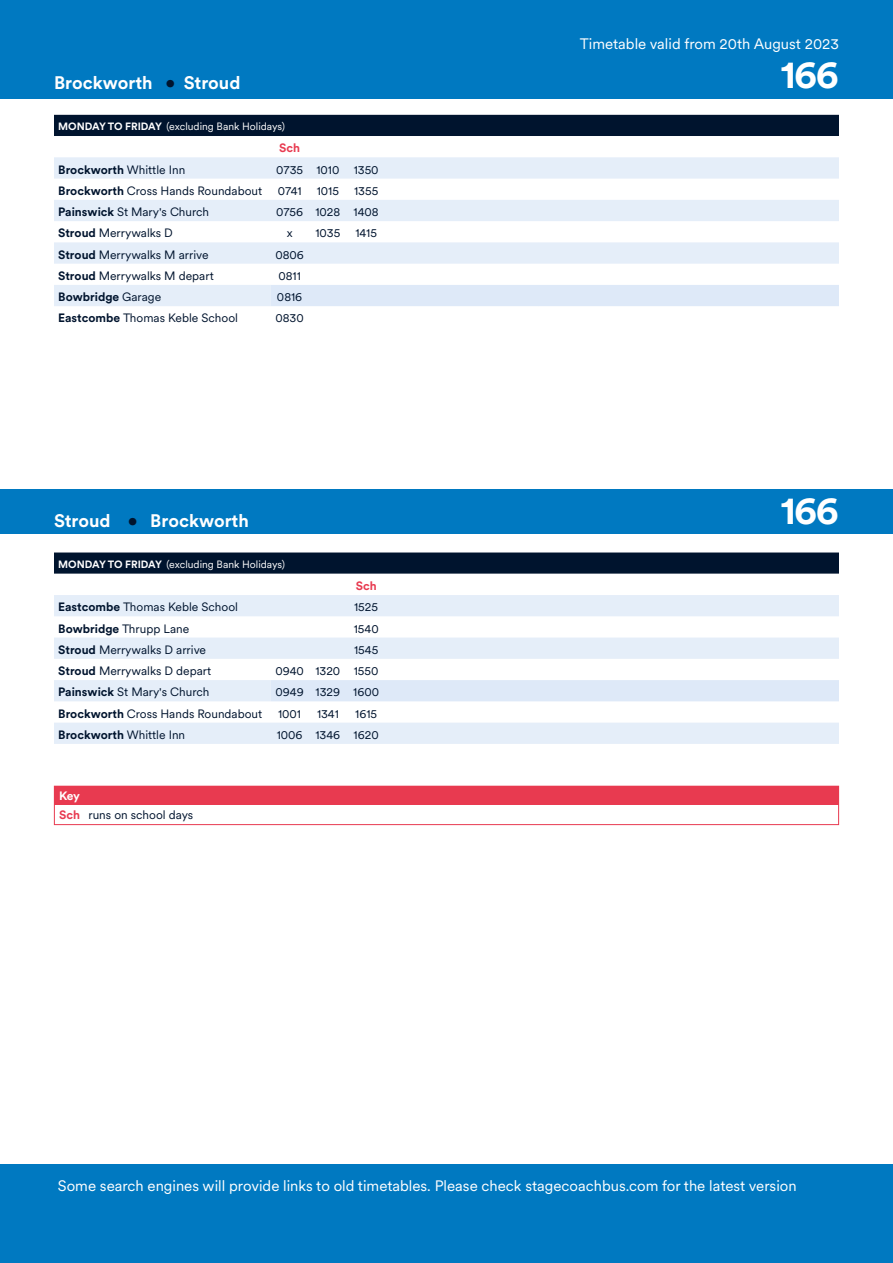
<style>
.page{position:relative;width:893px;height:1263px;background:#fff}
.page>*{position:absolute;margin:0;border:0;box-sizing:border-box;transform-origin:0 0}
.t1{font:700 39px "Stagecoach Circular";letter-spacing:-.04em;color:#fff}
.t2{font:700 18px "Stagecoach Circular";color:#fff}
.t3{font:15px "Stagecoach Circular";color:#fff}
.t4{font:12px/18.9px "Stagecoach Circular";color:#00142e}
.t5{font:700 12px "Stagecoach Circular";color:#00142e}
.t6{font:700 12px "Stagecoach Circular";color:#e83a50}
.t7{font:10.5px "Stagecoach Circular";color:#fff}
.s1{color:#00142e}
.s2{font-weight:700}
.s3{font-weight:400}
.s4{font-weight:700;color:#fff}
.s5{font-weight:700;color:#e83a50}
</style>
<div class="page">
<div style="left:54px;top:115px;width:785px;height:21px;background:#00142e"></div>
<svg style="left:54px;top:157px;width:785px;height:149px;fill:#edf3fb"></svg>
<div style="left:270px;top:285px;width:569px;height:21px;background:#dee9f8"></div>
<div style="left:0;top:0;width:893px;height:99px;background:#0079c1"></div>
<div style="left:0;top:1164px;width:893px;height:99px;background:#0079c1"></div>
<div style="left:0;top:489px;width:893px;height:45px;background:#0079c1"></div>
<svg style="left:54px;top:552px;width:785px;height:22px;background:#0a1d36"></svg>
<svg style="left:54px;top:595px;width:785px;height:149px;fill:#e7eff9"></svg>
<div style="left:270px;top:680px;width:569px;height:21px;background:#dee9f8"></div>
<div style="left:55px;top:786px;width:784px;height:19px;background:#e83a50"></div>
<div style="left:54px;top:786px;width:785px;height:39px;border:1px solid #e83a50"></div>
<h2 class="t2" style="left:54px;top:71px;width:188px">Brockworth <span class="s1">•</span> Stroud</h2>
<p class="t7" style="left:58px;top:120px;width:228px"><span class="s2">MONDAY TO FRIDAY</span> (excluding Bank Holidays)</p>
<p class="t6" style="left:279px;top:140px;width:22px">Sch</p>
<p class="t5" style="left:58px;top:161px;width:129px">Brockworth <span class="s3">Whittle Inn</span></p>
<p class="t4" style="left:276px;top:159px;width:104px">0735 1010 1350</p>
<p class="t4" style="left:58px;top:181px;width:206px"><span class="s2">Brockworth</span> Cross Hands Roundabout</p>
<p class="t4" style="left:278px;top:181px;width:25px">0741</p>
<p class="t4" style="left:317px;top:181px;width:24px">1015</p>
<p class="t4" style="left:354px;top:181px;width:26px">1355</p>
<p class="t4" style="left:58px;top:202px;width:152px"><span class="s2">Painswick</span> St Mary's Church</p>
<p class="t4" style="left:276px;top:202px;width:104px">0756 1028 1408</p>
<p class="t4" style="left:58px;top:223px;width:116px"><span class="s2">Stroud</span> Merrywalks D</p>
<p class="t4" style="left:287px;top:223px;width:7px">x</p>
<p class="t4" style="left:315px;top:223px;width:63px">1035 1415</p>
<p class="t4" style="left:58px;top:244px;width:152px"><span class="s2">Stroud</span> Merrywalks M arrive</p>
<p class="t4" style="left:275px;top:244px;width:30px">0806</p>
<p class="t4" style="left:58px;top:266px;width:157px"><span class="s2">Stroud</span> Merrywalks M depart</p>
<p class="t4" style="left:278px;top:266px;width:24px">0811</p>
<p class="t5" style="left:58px;top:289px;width:105px">Bowbridge <span class="s3">Garage</span></p>
<p class="t4" style="left:277px;top:287px;width:27px">0816</p>
<p class="t4" style="left:58px;top:308px;width:181px"><span class="s2">Eastcombe</span> Thomas Keble School</p>
<p class="t4" style="left:275px;top:308px;width:30px">0830</p>
<h2 class="t2" style="left:54px;top:508px;width:196px">Stroud <span class="s1">•</span> Brockworth</h2>
<p class="t7" style="left:58px;top:557px;width:228px"><span class="s2">MONDAY TO FRIDAY</span> (excluding Bank Holidays)</p>
<p class="t6" style="left:356px;top:577px;width:22px">Sch</p>
<p class="t4" style="left:58px;top:597px;width:181px"><span class="s2">Eastcombe</span> Thomas Keble School</p>
<p class="t4" style="left:354px;top:597px;width:25px">1525</p>
<p class="t4" style="left:58px;top:618px;width:133px"><span class="s2">Bowbridge</span> Thrupp Lane</p>
<p class="t4" style="left:354px;top:618px;width:27px">1540</p>
<p class="t4" style="left:58px;top:640px;width:149px"><span class="s2">Stroud</span> Merrywalks D arrive</p>
<p class="t4" style="left:354px;top:640px;width:26px">1545</p>
<p class="t4" style="left:58px;top:661px;width:154px"><span class="s2">Stroud</span> Merrywalks D depart</p>
<p class="t4" style="left:275px;top:661px;width:105px">0940 1320 1550</p>
<p class="t4" style="left:58px;top:682px;width:153px"><span class="s2">Painswick</span> St Mary's Church</p>
<p class="t4" style="left:275px;top:682px;width:105px">0949 1329 1600</p>
<p class="t4" style="left:58px;top:703px;width:206px"><span class="s2">Brockworth</span> Cross Hands Roundabout</p>
<p class="t4" style="left:278px;top:703px;width:24px">1001</p>
<p class="t4" style="left:317px;top:703px;width:23px">1341</p>
<p class="t4" style="left:355px;top:703px;width:23px">1615</p>
<p class="t5" style="left:58px;top:726px;width:129px">Brockworth <span class="s3">Whittle Inn</span></p>
<p class="t4" style="left:277px;top:725px;width:103px">1006 1346 1620</p>
<p class="t4" style="left:59px;top:786px;width:136px"><span class="s4">Key<br></span><span class="s5">Sch</span> runs on school days</p>
<p class="t3" style="left:580px;top:34px;width:261px">Timetable valid from 20th August 2023</p>
<h1 class="t1" style="left:781px;top:48px;width:60px">166</h1>
<h1 class="t1" style="left:781px;top:483px;width:60px">166</h1>
<p class="t3" style="left:58px;top:1176px;width:740px">Some search engines will provide links to old timetables. Please check stagecoachbus.com for the latest version</p>
</div>
